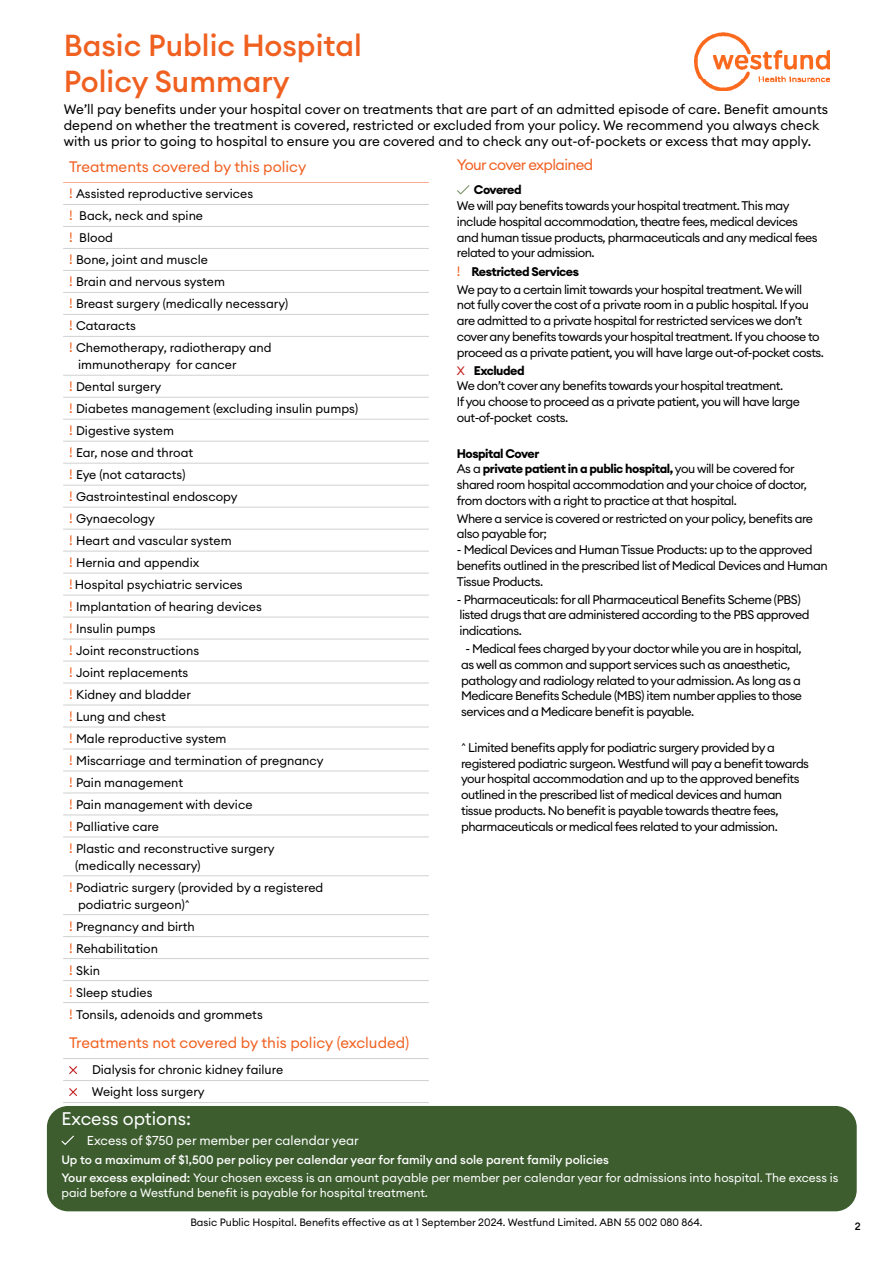
<style>
.page{position:relative;width:893px;height:1263px;background:#fff}
.page>*{position:absolute;margin:0;border:0;box-sizing:border-box;transform-origin:0 0}
.t1{font:500 30px/36px "Euclid Circular A";color:#f06020}
.t2{font:18px "Euclid Circular A";color:#fff}
.t3{font:15px "Euclid Circular A";color:#f06020}
.t4{font:15px "Euclid Circular A";letter-spacing:-.04em;color:#f06022}
.t5{font:13.5px/16.2px "Euclid Circular A";color:#000}
.t6{font:12.75px "Euclid Circular A";color:#fff}
.t7{font:12.3px/15.8px "Euclid Circular A";letter-spacing:-.04em;color:#000}
.t8{font:12.3px/22px "Euclid Circular A";color:#000}
.t9{font:700 12.3px "Euclid Circular A";letter-spacing:-.05em;color:#000}
.t10{font:500 12px/18.6px "Euclid Circular A";color:#fff}
.t11{font:12px "Euclid Circular A";color:#fff}
.t12{font:10.5px "Euclid Circular A";color:#000}
.t13{font:500 10.5px "Euclid Circular A";color:#000}
.s1{font-size:13.5px;color:#f06020}
.s2{font-weight:700}
.s3{font-size:12px;color:#c22120}
.s4{font-weight:400}
</style>
<div class="page">
<hr style="left:63px;top:204px;width:366px;height:1px;background:#d1d1d1">
<hr style="left:63px;top:226px;width:366px;height:1px;background:#d1d1d1">
<hr style="left:63px;top:248px;width:366px;height:1px;background:#d1d1d1">
<hr style="left:63px;top:270px;width:366px;height:1px;background:#d1d1d1">
<hr style="left:63px;top:292px;width:366px;height:1px;background:#d1d1d1">
<hr style="left:63px;top:314px;width:366px;height:1px;background:#d1d1d1">
<hr style="left:63px;top:336px;width:366px;height:1px;background:#d1d1d1">
<hr style="left:63px;top:375px;width:366px;height:1px;background:#d1d1d1">
<hr style="left:63px;top:397px;width:366px;height:1px;background:#d1d1d1">
<hr style="left:63px;top:419px;width:366px;height:1px;background:#d1d1d1">
<hr style="left:63px;top:441px;width:366px;height:1px;background:#d1d1d1">
<hr style="left:63px;top:463px;width:366px;height:1px;background:#d1d1d1">
<hr style="left:63px;top:485px;width:366px;height:1px;background:#d1d1d1">
<hr style="left:63px;top:507px;width:366px;height:1px;background:#d1d1d1">
<hr style="left:63px;top:529px;width:366px;height:1px;background:#d1d1d1">
<hr style="left:63px;top:551px;width:366px;height:1px;background:#d1d1d1">
<hr style="left:63px;top:573px;width:366px;height:1px;background:#d1d1d1">
<hr style="left:63px;top:595px;width:366px;height:1px;background:#d1d1d1">
<hr style="left:63px;top:617px;width:366px;height:1px;background:#d1d1d1">
<hr style="left:63px;top:639px;width:366px;height:1px;background:#d1d1d1">
<hr style="left:63px;top:661px;width:366px;height:1px;background:#d1d1d1">
<hr style="left:63px;top:683px;width:366px;height:1px;background:#d1d1d1">
<hr style="left:63px;top:705px;width:366px;height:1px;background:#d1d1d1">
<hr style="left:63px;top:727px;width:366px;height:1px;background:#d1d1d1">
<hr style="left:63px;top:749px;width:366px;height:1px;background:#d1d1d1">
<hr style="left:63px;top:771px;width:366px;height:1px;background:#d1d1d1">
<hr style="left:63px;top:793px;width:366px;height:1px;background:#d1d1d1">
<hr style="left:63px;top:815px;width:366px;height:1px;background:#d1d1d1">
<hr style="left:63px;top:837px;width:366px;height:1px;background:#d1d1d1">
<hr style="left:63px;top:875px;width:366px;height:1px;background:#d1d1d1">
<hr style="left:63px;top:914px;width:366px;height:1px;background:#d1d1d1">
<hr style="left:63px;top:936px;width:366px;height:1px;background:#d1d1d1">
<hr style="left:63px;top:958px;width:366px;height:1px;background:#d1d1d1">
<hr style="left:63px;top:980px;width:366px;height:1px;background:#d1d1d1">
<hr style="left:63px;top:1002px;width:366px;height:1px;background:#d1d1d1">
<hr style="left:63px;top:1058px;width:366px;height:1px;background:#d1d1d1">
<hr style="left:63px;top:1080px;width:366px;height:1px;background:#d1d1d1">
<hr style="left:63px;top:1102px;width:366px;height:1px;background:#d1d1d1">
<hr style="left:63px;top:182px;width:366px;height:1px;background:#f8af90">
<svg style="left:69px;top:1066px;width:8px;height:8px"></svg>
<svg style="left:69px;top:1088px;width:8px;height:8px"></svg>
<img style="left:694px;top:32px;width:135px;height:58px">
<svg style="left:457px;top:185px;width:13px;height:10px"></svg>
<div style="left:47px;top:1106px;width:810px;height:105px;background:#3d5d2f;border-radius:21px"></div>
<svg style="left:61px;top:1135px;width:13px;height:10px"></svg>
<h1 class="t1" style="left:64px;top:28px;width:299px">Basic Public Hospital<br>Policy Summary</h1>
<p class="t5" style="left:64px;top:100px;width:766px">We’ll pay benefits under your hospital cover on treatments that are part of an admitted episode of care. Benefit amounts depend on whether the treatment is covered, restricted or excluded from your policy. We recommend you always check with us prior to going to hospital to ensure you are covered and to check any out-of-pockets or excess that may apply.</p>
<p class="t3" style="left:69px;top:157px;width:239px">Treatments covered by this policy</p>
<p class="t8" style="left:69px;top:183px;width:221px"><span class="s1">!</span> Assisted reproductive services<br><span class="s1">!</span> Back, neck and spine<br><span class="s1">!</span> Blood<br><span class="s1">!</span> Bone, joint and muscle<br><span class="s1">!</span> Brain and nervous system<br><span class="s1">!</span> Breast surgery (medically necessary) <span class="s1">!</span> Cataracts<br><span class="s1">!</span> Chemotherapy, radiotherapy and</p>
<p class="t8" style="left:69px;top:354px;width:290px;text-indent:9px">immunotherapy for cancer<br><span class="s1">!</span> Dental surgery<br><span class="s1">!</span> Diabetes management (excluding insulin pumps) <span class="s1">!</span> Digestive system<br><span class="s1">!</span> Ear, nose and throat<br><span class="s1">!</span> Eye (not cataracts)<br><span class="s1">!</span> Gastrointestinal endoscopy<br><span class="s1">!</span> Gynaecology<br><span class="s1">!</span> Heart and vascular system<br><span class="s1">!</span> Hernia and appendix<br><span class="s1">!</span> Hospital psychiatric services<br><span class="s1">!</span> Implantation of hearing devices<br><span class="s1">!</span> Insulin pumps<br><span class="s1">!</span> Joint reconstructions<br><span class="s1">!</span> Joint replacements<br><span class="s1">!</span> Kidney and bladder<br><span class="s1">!</span> Lung and chest<br><span class="s1">!</span> Male reproductive system<br><span class="s1">!</span> Miscarriage and termination of pregnancy<br><span class="s1">!</span> Pain management<br><span class="s1">!</span> Pain management with device<br><span class="s1">!</span> Palliative care<br><span class="s1">!</span> Plastic and reconstructive surgery</p>
<p class="t8" style="left:69px;top:854px;width:256px;text-indent:6px">(medically necessary)<br><span class="s1">!</span> Podiatric surgery (provided by a registered</p>
<p class="t8" style="left:69px;top:893px;width:195px;text-indent:9px">podiatric surgeon)^<br><span class="s1">!</span> Pregnancy and birth<br><span class="s1">!</span> Rehabilitation<br><span class="s1">!</span> Skin<br><span class="s1">!</span> Sleep studies<br><span class="s1">!</span> Tonsils, adenoids and grommets</p>
<p class="t3" style="left:69px;top:1032px;width:342px">Treatments not covered by this policy (excluded)</p>
<p class="t8" style="left:92px;top:1058px;width:193px">Dialysis for chronic kidney failure<br>Weight loss surgery</p>
<p class="t4" style="left:457px;top:155px;width:138px">Your cover explained</p>
<p class="t9" style="left:474px;top:182px;width:49px">Covered</p>
<p class="t7" style="left:457px;top:198px;width:362px">We will pay benefits towards your hospital treatment. This may include hospital accommodation, theatre fees, medical devices and human tissue products, pharmaceuticals and any medical fees related to your admission.</p>
<p class="t7" style="left:457px;top:262px;width:347px;line-height:17.9px"><span class="s1">!</span> <span class="s2">Restricted Services<br></span>We pay to a certain limit towards your hospital treatment. We will</p>
<p class="t7" style="left:457px;top:297px;width:368px">not fully cover the cost of a private room in a public hospital. If you are admitted to a private hospital for restricted services we don’t cover any benefits towards your hospital treatment. If you choose to proceed as a private patient, you will have large out-of-pocket costs.</p>
<p class="t7" style="left:457px;top:362px;width:344px"><span class="s3">X</span> <span class="s2">Excluded<br></span>We don’t cover any benefits towards your hospital treatment.<br>If you choose to proceed as a private patient, you will have large out-of-pocket costs.</p>
<p class="t7" style="left:457px;top:445px;width:351px"><span class="s2">Hospital Cover<br></span>As a <span class="s2">private patient in a public hospital,</span> you will be covered for shared room hospital accommodation and your choice of doctor, from doctors with a right to practice at that hospital.</p>
<p class="t7" style="left:457px;top:510px;width:358px">Where a service is covered or restricted on your policy, benefits are also payable for;</p>
<p class="t7" style="left:457px;top:542px;width:372px">- Medical Devices and Human Tissue Products: up to the approved benefits outlined in the prescribed list of Medical Devices and Human<br>Tissue Products.</p>
<p class="t7" style="left:457px;top:591px;width:354px">- Pharmaceuticals: for all Pharmaceutical Benefits Scheme (PBS) listed drugs that are administered according to the PBS approved indications.</p>
<p class="t7" style="left:461px;top:641px;width:342px;text-indent:4px">- Medical fees charged by your doctor while you are in hospital, as well as common and support services such as anaesthetic, pathology and radiology related to your admission. As long as a Medicare Benefits Schedule (MBS) item number applies to those services and a Medicare benefit is payable.</p>
<p class="t7" style="left:461px;top:739px;width:349px">^ Limited benefits apply for podiatric surgery provided by a registered podiatric surgeon. Westfund will pay a benefit towards your hospital accommodation and up to the approved benefits outlined in the prescribed list of medical devices and human tissue products. No benefit is payable towards theatre fees, pharmaceuticals or medical fees related to your admission.</p>
<h2 class="t2" style="left:61px;top:1107px;width:131px">Excess options:</h2>
<p class="t6" style="left:87px;top:1132px;width:273px">Excess of $750 per member per calendar year</p>
<p class="t10" style="left:61px;top:1150px;width:778px">Up to a maximum of $1,500 per policy per calendar year for family and sole parent family policies<br>Your excess explained: <span class="s4">Your chosen excess is an amount payable per member per calendar year for admissions into hospital. The excess is</span></p>
<p class="t11" style="left:61px;top:1185px;width:368px">paid before a Westfund benefit is payable for hospital treatment.</p>
<p class="t12" style="left:190px;top:1216px;width:514px">Basic Public Hospital. Benefits effective as at 1 September 2024. Westfund Limited. ABN 55 002 080 864.</p>
<p class="t13" style="left:855px;top:1220px;width:7px">2</p>
</div>
